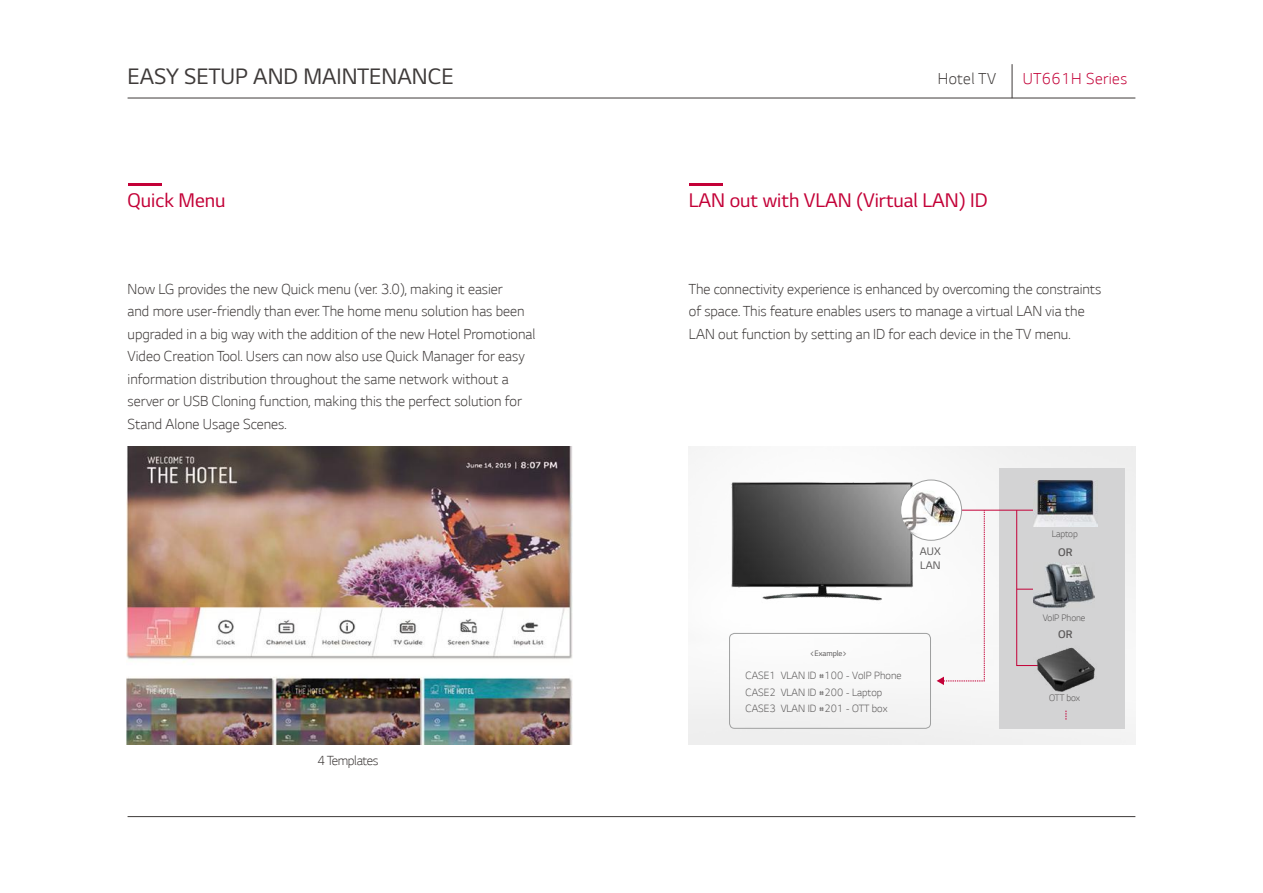
<style>
.page{position:relative;width:1263px;height:893px;background:#fff}
.page>*{position:absolute;margin:0;border:0;box-sizing:border-box;transform-origin:0 0}
.t1{font:25.5px "LG Smart";color:#3e3a39}
.t2{font:22.5px "LG Smart";color:#c30037}
.t3{font:300 18px "LG Smart";letter-spacing:.025em;color:#c30037}
.t4{font:300 18px "LG Smart";letter-spacing:.025em;color:#3e3a39}
.t5{font:300 16.5px/22.5px "LG Smart";color:#3e3a39}
.t6{font:300 15px "LG Smart";letter-spacing:-.025em;color:#3e3a39}
.t7{font:12.45px/14.2px "LG Smart";color:#595757}
.t8{font:300 12.45px "LG Smart";color:#595757}
.t9{font:300 12px/16.5px "LG Smart";color:#595757}
.t10{font:300 10.65px "LG Smart";letter-spacing:-.01em;color:#595757}
.t11{font:9px "LG Smart";color:#595757}
</style>
<div class="page">
<hr style="left:128px;top:98px;width:1007px;height:1px;background:#3e3a39">
<hr style="left:128px;top:816px;width:1007px;height:1px;background:#3e3a39">
<hr style="left:1012px;top:64px;width:1px;height:34px;background:#3e3a39">
<img style="left:126px;top:446px;width:447px;height:298px">
<hr style="left:128px;top:183px;width:33px;height:2px;background:#c30037">
<hr style="left:689px;top:183px;width:34px;height:2px;background:#c30037">
<img style="left:716px;top:473px;width:207px;height:131px">
<div style="left:1000px;top:468px;width:125px;height:261px;background:#d3d3d4"></div>
<div style="left:729px;top:633px;width:202px;height:96px;border:1px solid #9fa0a0;border-radius:5px"></div>
<hr style="left:948px;top:510px;width:95px;height:1px;background:#c30037">
<img style="left:901px;top:480px;width:60px;height:60px;border-radius:30px">
<div style="left:900px;top:480px;width:62px;height:61px;border:1px solid #9fa0a0;border-radius:50%"></div>
<img style="left:1035px;top:480px;width:63px;height:46px">
<svg style="left:936px;top:510px;width:49px;height:175px"></svg>
<svg style="left:1016px;top:510px;width:25px;height:156px"></svg>
<img style="left:1034px;top:645px;width:61px;height:47px">
<hr style="left:1017px;top:589px;width:37px;height:1px;background:#c30037">
<div style="left:1034px;top:559px;width:64px;height:52px;background:#d3d3d4"></div>
<img style="left:1034px;top:563px;width:60px;height:45px">
<h1 class="t1" style="left:128px;top:63px;width:328px">EASY SETUP AND MAINTENANCE</h1>
<p class="t4" style="left:938px;top:69px;width:60px">Hotel TV</p>
<p class="t3" style="left:1023px;top:69px;width:106px">UT661H Series</p>
<h2 class="t2" style="left:128px;top:188px;width:100px">Quick Menu</h2>
<h2 class="t2" style="left:689px;top:188px;width:300px">LAN out with VLAN (Virtual LAN) ID</h2>
<p class="t5" style="left:128px;top:278px;width:409px">Now LG provides the new Quick menu (ver. 3.0), making it easier<br>and more user-friendly than ever. The home menu solution has been upgraded in a big way with the addition of the new Hotel Promotional Video Creation Tool. Users can now also use Quick Manager for easy information distribution throughout the same network without a server or USB Cloning function, making this the perfect solution for Stand Alone Usage Scenes.</p>
<p class="t5" style="left:689px;top:278px;width:414px">The connectivity experience is enhanced by overcoming the constraints of space. This feature enables users to manage a virtual LAN via the<br>LAN out function by setting an ID for each device in the TV menu.</p>
<p class="t10" style="left:1052px;top:528px;width:28px">Laptop</p>
<p class="t7" style="left:920px;top:544px;width:22px">AUX<br>LAN</p>
<p class="t8" style="left:1058px;top:545px;width:16px">OR</p>
<p class="t10" style="left:1043px;top:612px;width:44px">VoIP Phone</p>
<p class="t8" style="left:1058px;top:628px;width:16px">OR</p>
<p class="t11" style="left:810px;top:648px;width:39px">&lt;Example&gt;</p>
<p class="t9" style="left:745px;top:667px;width:158px">CASE1 VLAN ID #100 - VoIP Phone<br>CASE2 VLAN ID #200 - Laptop<br>CASE3 VLAN ID #201 - OTT box</p>
<p class="t10" style="left:1049px;top:692px;width:32px">OTT box</p>
<p class="t6" style="left:317px;top:752px;width:63px">4Templates</p>
</div>
